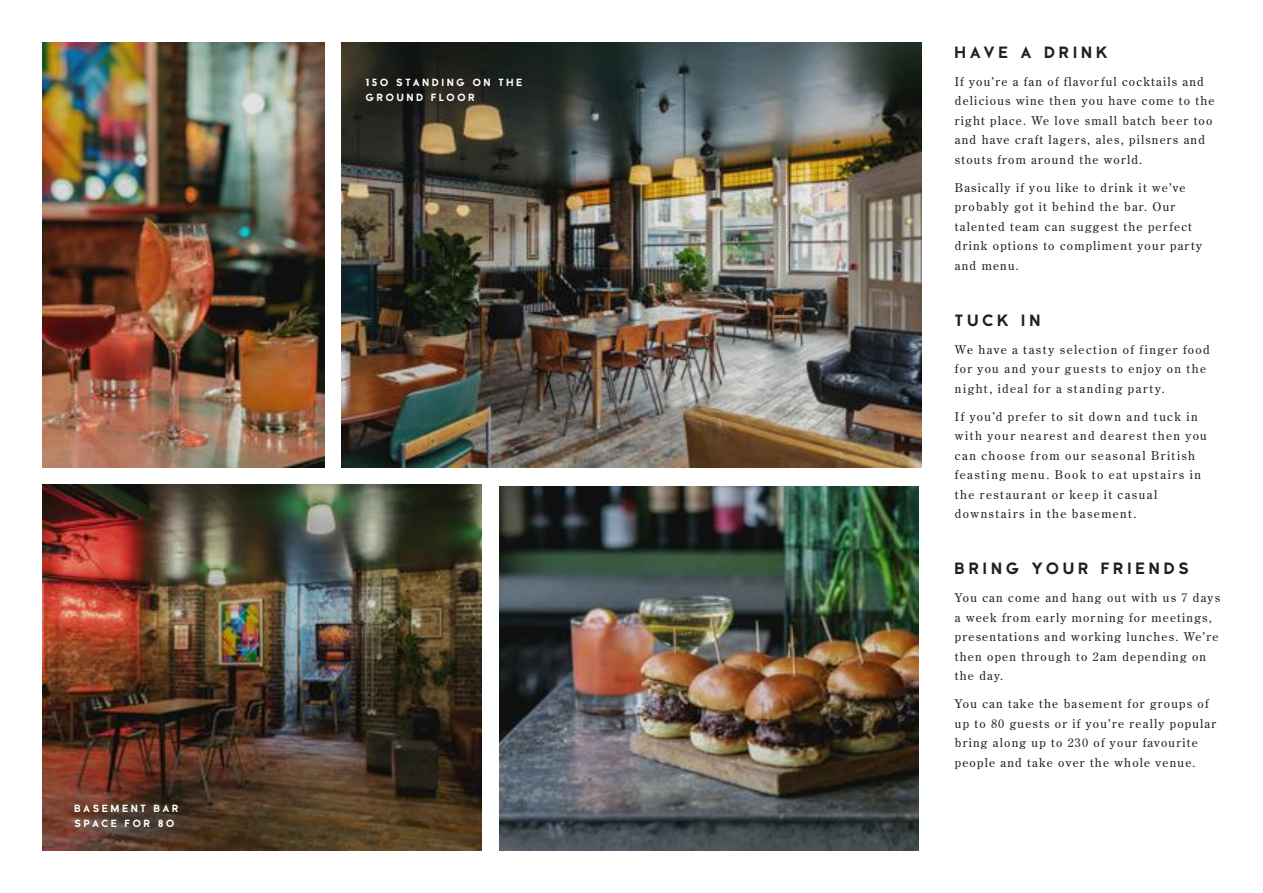
<style>
.page{position:relative;width:1263px;height:893px;background:#fff}
.page>*{position:absolute;margin:0;border:0;box-sizing:border-box;transform-origin:0 0}
.t1{font:16.5px "Cinema Standard";letter-spacing:.27em;color:#241f1f}
.t2{font:12px/19.5px "Century Old Style Std";letter-spacing:.1em;color:#241f1f}
.t3{font:12px/19.5px "Century Old Style Std";letter-spacing:.12em;color:#241f1f}
.t4{font:10.5px/15px "Cinema Standard";letter-spacing:.275em;color:#fff}
</style>
<div class="page">
<img style="left:43px;top:485px;width:439px;height:365px">
<img style="left:341px;top:43px;width:581px;height:425px">
<img style="left:43px;top:43px;width:281px;height:425px">
<img style="left:500px;top:486px;width:418px;height:364px">
<p class="t4" style="left:366px;top:74px;width:158px">150 STANDING ON THE<br>GROUND FLOOR</p>
<p class="t4" style="left:74px;top:800px;width:106px">BASEMENT BAR<br>SPACE FOR 80</p>
<h1 class="t1" style="left:955px;top:43px;width:154px">HAVE A DRINK</h1>
<p class="t2" style="left:955px;top:72px;width:261px">If you’re a fan of flavorful cocktails and delicious wine then you have come to the right place. We love small batch beer too and have craft lagers, ales, pilsners and stouts from around the world.</p>
<p class="t2" style="left:955px;top:178px;width:249px">Basically if you like to drink it we’ve probably got it behind the bar. Our talented team can suggest the perfect drink options to compliment your party and menu.</p>
<h1 class="t1" style="left:955px;top:311px;width:86px">TUCK IN</h1>
<p class="t3" style="left:955px;top:340px;width:256px">We have a tasty selection of finger food for you and your guests to enjoy on the night, ideal for a standing party.</p>
<p class="t3" style="left:955px;top:407px;width:253px">If you’d prefer to sit down and tuck in with your nearest and dearest then you can choose from our seasonal British feasting menu. Book to eat upstairs in the restaurant or keep it casual downstairs in the basement.</p>
<h1 class="t1" style="left:955px;top:559px;width:235px">BRING YOUR FRIENDS</h1>
<p class="t2" style="left:955px;top:588px;width:267px">You can come and hang out with us 7 days a week from early morning for meetings, presentations and working lunches. We’re then open through to 2am depending on the day.</p>
<p class="t2" style="left:955px;top:694px;width:263px">You can take the basement for groups of up to 80 guests or if you’re really popular bring along up to 230 of your favourite people and take over the whole venue.</p>
</div>
